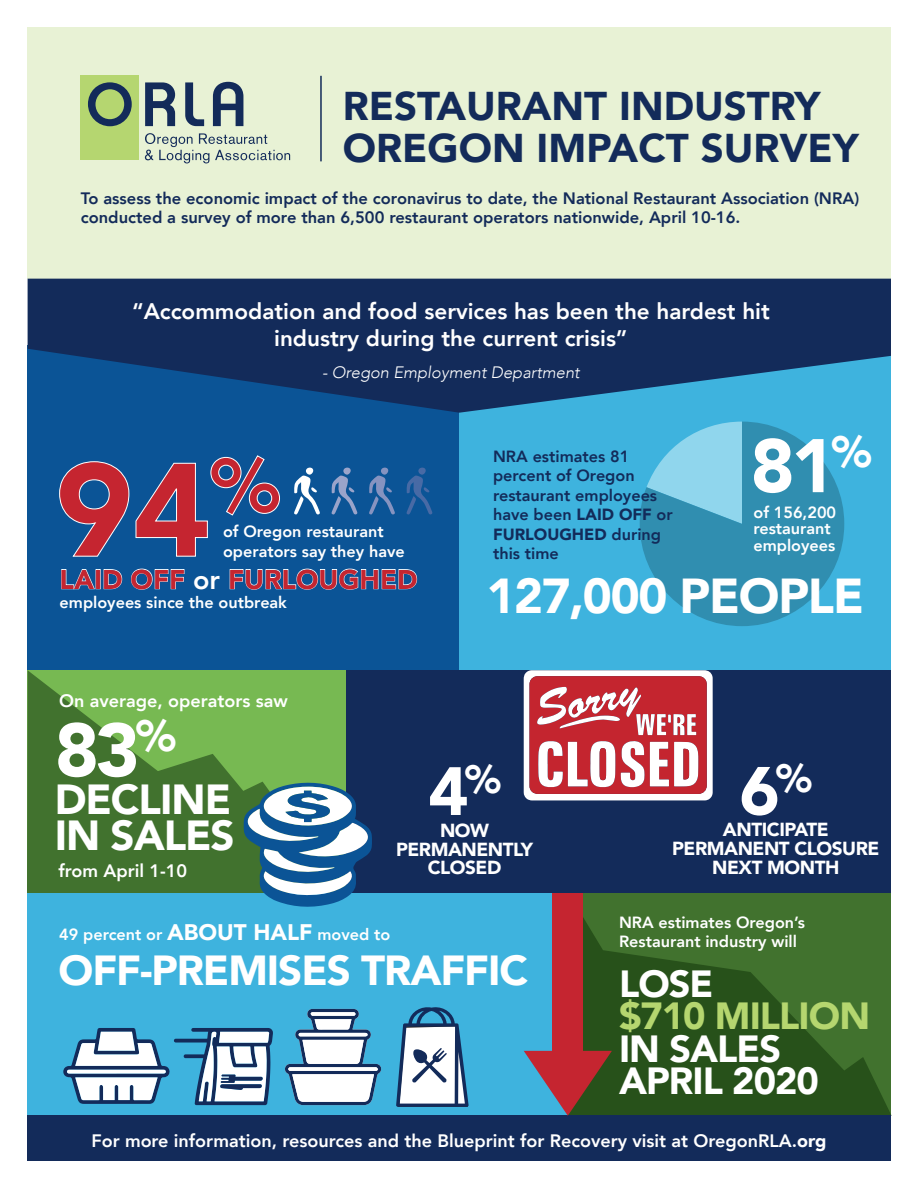
<style>
.page{position:relative;width:918px;height:1188px;background:#fff}
.page>*{position:absolute;margin:0;border:0;box-sizing:border-box;transform-origin:0 0}
.t1{font:900 75px "Avenir";color:#fff}
.t2{font:900 67.5px "Avenir";color:#fff}
.t3{font:900 48.9px "Avenir";letter-spacing:-.025em;color:#fff}
.t4{font:900 43.65px "Avenir";color:#fff}
.t5{font:900 42px/36px "Avenir";letter-spacing:-.025em;color:#fff}
.t6{font:900 40.05px/41.5px "Avenir";color:#132b5a}
.t7{font:900 37.8px/32.4px "Avenir";letter-spacing:-.025em;color:#fff}
.t8{font:900 37.8px "Avenir";letter-spacing:-.025em;color:#b5d66f}
.t9{font:900 27px "Avenir";color:#c52530}
.t10{font:800 22.5px/27px "Avenir";color:#fff;text-align:center}
.t11{font:900 18.9px/18.9px "Avenir";letter-spacing:-.025em;color:#fff;text-align:center}
.t12{font:800 18px "Avenir";color:#fff}
.t13{font:800 16.5px/19.8px "Avenir";color:#132b5a}
.t14{font:italic 300 16.5px "Avenir";color:#fff}
.t15{font:800 16.2px/19.5px "Avenir";color:#fff}
.t16{font:800 16.2px/19.5px "Avenir";color:#132b5a}
.s1{font-weight:800;color:#fff}
.s2{font-weight:900}
.s3{font-weight:900;font-size:22.5px}
</style>
<div class="page">
<svg style="left:583px;top:893px;width:309px;height:223px;background:#336024"></svg>
<div style="left:27px;top:27px;width:864px;height:252px;background:#e8f2d5"></div>
<div style="left:321px;top:670px;width:570px;height:223px;background:#132b5a"></div>
<svg style="left:27px;top:670px;width:316px;height:223px;background:#58903d"></svg>
<div style="left:28px;top:346px;width:431px;height:324px;background:#0b5496"></div>
<div style="left:27px;top:893px;width:541px;height:223px;background:#3eb3de"></div>
<div style="left:459px;top:346px;width:432px;height:324px;background:#3eb3de"></div>
<svg style="left:61px;top:569px;width:34px;height:21px"></svg>
<svg style="left:103px;top:569px;width:19px;height:20px"></svg>
<svg style="left:131px;top:568px;width:54px;height:22px"></svg>
<svg style="left:229px;top:568px;width:188px;height:22px"></svg>
<div style="left:27px;top:1116px;width:864px;height:45px;background:#132b5a"></div>
<svg style="left:28px;top:279px;width:863px;height:134px;fill:#132b5a"></svg>
<svg style="left:59px;top:455px;width:221px;height:102px"></svg>
<svg style="left:640px;top:422px;width:204px;height:204px"></svg>
<div style="left:306px;top:468px;width:7px;height:7px;background:#fff;border-radius:50%"></div>
<svg style="left:294px;top:476px;width:26px;height:39px"></svg>
<div style="left:343px;top:468px;width:8px;height:7px;background:#9aa4ca;border-radius:50%"></div>
<svg style="left:331px;top:476px;width:27px;height:39px"></svg>
<div style="left:381px;top:468px;width:7px;height:7px;background:#8693c0;border-radius:50%"></div>
<svg style="left:369px;top:476px;width:26px;height:39px"></svg>
<div style="left:418px;top:468px;width:8px;height:7px;background:#486aa5;border-radius:50%"></div>
<svg style="left:406px;top:476px;width:27px;height:39px"></svg>
<svg style="left:524px;top:670px;width:189px;height:130px;background:#d87d84"></svg>
<svg style="left:244px;top:781px;width:128px;height:126px"></svg>
<svg style="left:145px;top:133px;width:145px;height:30px"></svg>
<div style="left:81px;top:76px;width:58px;height:84px;background:#b5d670"></div>
<svg style="left:145px;top:82px;width:30px;height:44px"></svg>
<svg style="left:185px;top:82px;width:19px;height:44px"></svg>
<svg style="left:213px;top:82px;width:30px;height:44px"></svg>
<svg style="left:88px;top:82px;width:44px;height:44px"></svg>
<hr style="left:320px;top:76px;width:2px;height:85px;background:#132b5a">
<svg style="left:63px;top:1028px;width:210px;height:77px"></svg>
<svg style="left:285px;top:1009px;width:97px;height:96px"></svg>
<svg style="left:396px;top:1007px;width:73px;height:100px"></svg>
<div style="left:552px;top:893px;width:31px;height:178px;background:#c52530"></div>
<svg style="left:524px;top:1051px;width:88px;height:65px"></svg>
<h3 class="t6" style="left:343px;top:85px;width:517px">RESTAURANT INDUSTRY<br>OREGON IMPACT SURVEY</h3>
<p class="t13" style="left:81px;top:188px;width:780px">To assess the economic impact of the coronavirus to date, the National Restaurant Association (NRA) conducted a survey of more than 6,500 restaurant operators nationwide, April 10-16.</p>
<h3 class="t10" style="left:132px;top:298px;width:639px">“Accommodation and food services has been the hardest hit industry during the current crisis”</h3>
<p class="t14" style="left:322px;top:363px;width:259px">- Oregon Employment Department</p>
<p class="t15" style="left:223px;top:522px;width:183px">of Oregon restaurant operators say they have</p>
<h3 class="t9" style="left:60px;top:556px;width:359px">LAID OFF <span class="s1">or</span> FURLOUGHED</h3>
<p class="t15" style="left:60px;top:593px;width:229px">employees since the outbreak</p>
<p class="t12" style="left:59px;top:686px;width:230px">On average, operators saw</p>
<h3 class="t4" style="left:832px;top:415px;width:41px">%</h3>
<h1 class="t1" style="left:750px;top:402px;width:87px">81</h1>
<p class="t16" style="left:493px;top:447px;width:143px">NRA estimates 81 percent of Oregon</p>
<p class="t16" style="left:493px;top:485px;width:181px">restaurant employees have been <span class="s2">LAID OFF</span> or<br><span class="s2">FURLOUGHED</span> during this time</p>
<h3 class="t3" style="left:486px;top:554px;width:379px">127,000 PEOPLE</h3>
<p class="t15" style="left:753px;top:504px;width:84px;line-height:16.5px">of 156,200 restaurant employees</p>
<h1 class="t1" style="left:55px;top:686px;width:122px">83<sup>%</sup></h1>
<h3 class="t5" style="left:55px;top:780px;width:181px">DECLINE<br>IN SALES</h3>
<p class="t12" style="left:59px;top:856px;width:130px">from April 1-10</p>
<h2 class="t2" style="left:428px;top:734px;width:74px">4<sup>%</sup></h2>
<p class="t11" style="left:396px;top:820px;width:138px">NOW<br>PERMANENTLY<br>CLOSED</p>
<p class="t15" style="left:59px;top:925px;width:333px">49 percent or <span class="s3">ABOUT HALF</span> moved to</p>
<h3 class="t5" style="left:58px;top:951px;width:471px">OFF-PREMISES TRAFFIC</h3>
<h2 class="t2" style="left:740px;top:733px;width:74px">6<sup>%</sup></h2>
<p class="t11" style="left:672px;top:820px;width:209px">ANTICIPATE<br>PERMANENT CLOSURE<br>NEXT MONTH</p>
<p class="t15" style="left:619px;top:912px;width:187px">NRA estimates Oregon’s<br>Restaurant industry will</p>
<h3 class="t7" style="left:619px;top:967px;width:96px">LOSE</h3>
<h3 class="t8" style="left:619px;top:984px;width:253px">$710 MILLION</h3>
<h3 class="t7" style="left:619px;top:1031px;width:201px">IN SALES<br>APRIL 2020</h3>
<p class="t12" style="left:91px;top:1126px;width:737px">For more information, resources and the Blueprint for Recovery visit at OregonRLA.<span class="s2">org</span></p>
</div>
